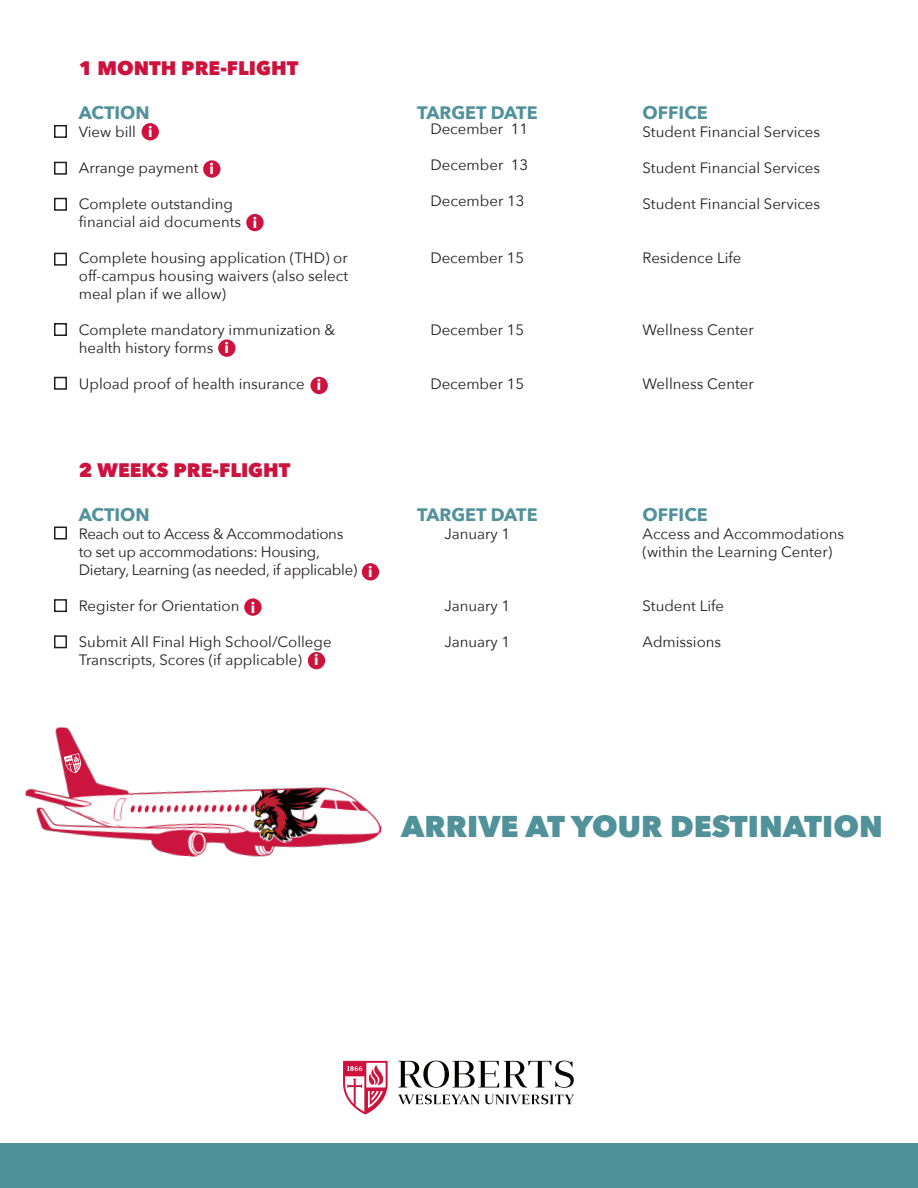
<style>
.page{position:relative;width:918px;height:1188px;background:#fff}
.page>*{position:absolute;margin:0;border:0;box-sizing:border-box;transform-origin:0 0}
.t1{font:800 30px "Avenir Next";color:#50919a}
.t2{font:800 19.5px "Avenir Next";color:#cd123d}
.t3{font:700 18px "Avenir Next";color:#50919a}
.t4{font:15px/18px "Avenir Next";color:#231f20}
.t5{font:15px/18px "Avenir Next";letter-spacing:-.02em;color:#231f20}
.t6{font:700 15px "Avenir Next";color:#fff}
</style>
<div class="page">
<div style="left:54px;top:125px;width:13px;height:13px;border:2px solid #231f20"></div>
<div style="left:54px;top:162px;width:13px;height:13px;border:2px solid #231f20"></div>
<div style="left:54px;top:198px;width:13px;height:13px;border:2px solid #231f20"></div>
<div style="left:54px;top:253px;width:13px;height:13px;border:2px solid #231f20"></div>
<div style="left:54px;top:323px;width:13px;height:13px;border:2px solid #231f20"></div>
<div style="left:54px;top:527px;width:13px;height:12px;border:2px solid #231f20"></div>
<div style="left:54px;top:599px;width:13px;height:13px;border:2px solid #231f20"></div>
<div style="left:54px;top:635px;width:13px;height:13px;border:2px solid #231f20"></div>
<div style="left:0;top:1143px;width:918px;height:45px;background:#50919a"></div>
<img style="left:25px;top:727px;width:357px;height:130px">
<svg style="left:398px;top:1061px;width:176px;height:27px"></svg>
<svg style="left:343px;top:1061px;width:45px;height:53px"></svg>
<svg style="left:398px;top:1095px;width:176px;height:9px"></svg>
<svg style="left:64px;top:753px;width:18px;height:20px"></svg>
<div style="left:203px;top:160px;width:18px;height:18px;background:#cd123d;border-radius:50%"></div>
<div style="left:246px;top:214px;width:18px;height:17px;background:#cd123d;border-radius:50%"></div>
<div style="left:218px;top:339px;width:18px;height:18px;background:#cd123d;border-radius:50%"></div>
<div style="left:310px;top:377px;width:18px;height:17px;background:#cd123d;border-radius:50%"></div>
<div style="left:362px;top:563px;width:17px;height:18px;background:#cd123d;border-radius:50%"></div>
<div style="left:244px;top:598px;width:18px;height:18px;background:#cd123d;border-radius:50%"></div>
<div style="left:308px;top:652px;width:17px;height:17px;background:#cd123d;border-radius:50%"></div>
<div style="left:54px;top:377px;width:13px;height:13px;border:2px solid #231f20"></div>
<div style="left:142px;top:123px;width:17px;height:17px;background:#cd123d;border-radius:50%"></div>
<p class="t2" style="left:79px;top:56px;width:221px">1 MONTH PRE-FLIGHT</p>
<p class="t3" style="left:79px;top:97px;width:72px">ACTION</p>
<p class="t4" style="left:79px;top:122px;width:59px">View bill</p>
<p class="t4" style="left:79px;top:158px;width:121px">Arrange payment</p>
<p class="t4" style="left:79px;top:194px;width:164px">Complete outstanding financial aid documents</p>
<p class="t4" style="left:79px;top:248px;width:271px;text-align:justify">Complete housing application (THD) or off-campus housing waivers (also select meal plan if we allow)</p>
<p class="t4" style="left:79px;top:320px;width:258px">Complete mandatory immunization &amp; health history forms</p>
<p class="t4" style="left:79px;top:374px;width:227px">Upload proof of health insurance</p>
<p class="t6" style="left:148px;top:118px;width:6px">i</p>
<p class="t6" style="left:210px;top:156px;width:6px">i</p>
<p class="t6" style="left:253px;top:209px;width:6px">i</p>
<p class="t6" style="left:225px;top:335px;width:6px">i</p>
<p class="t6" style="left:317px;top:372px;width:6px">i</p>
<p class="t2" style="left:79px;top:458px;width:213px">2 WEEKS PRE-FLIGHT</p>
<p class="t3" style="left:79px;top:499px;width:72px">ACTION</p>
<p class="t5" style="left:79px;top:524px;width:280px">Reach out to Access &amp; Accommodations to set up accommodations: Housing,<br>Dietary, Learning (as needed, if applicable)</p>
<p class="t4" style="left:79px;top:596px;width:162px">Register for Orientation</p>
<p class="t4" style="left:79px;top:632px;width:254px">Submit All Final High School/College<br>Transcripts, Scores (if applicable)</p>
<p class="t6" style="left:251px;top:594px;width:6px">i</p>
<p class="t6" style="left:314px;top:647px;width:6px">i</p>
<p class="t6" style="left:368px;top:558px;width:6px">i</p>
<p class="t3" style="left:417px;top:97px;width:122px">TARGET DATE</p>
<p class="t4" style="left:430px;top:119px;width:99px">December 11</p>
<p class="t4" style="left:431px;top:155px;width:99px">December 13</p>
<p class="t4" style="left:431px;top:191px;width:95px">December 13</p>
<p class="t4" style="left:430px;top:248px;width:95px">December 15</p>
<p class="t4" style="left:430px;top:320px;width:95px">December 15</p>
<p class="t4" style="left:430px;top:374px;width:95px">December 15</p>
<p class="t3" style="left:417px;top:499px;width:122px">TARGET DATE</p>
<p class="t4" style="left:444px;top:524px;width:67px">January 1</p>
<p class="t4" style="left:444px;top:596px;width:67px">January 1</p>
<p class="t4" style="left:444px;top:632px;width:67px">January 1</p>
<p class="t3" style="left:643px;top:97px;width:67px">OFFICE</p>
<p class="t4" style="left:643px;top:122px;width:179px">Student Financial Services</p>
<p class="t4" style="left:643px;top:158px;width:179px">Student Financial Services</p>
<p class="t4" style="left:643px;top:194px;width:179px">Student Financial Services</p>
<p class="t4" style="left:643px;top:248px;width:100px">Residence Life</p>
<p class="t4" style="left:643px;top:320px;width:113px">Wellness Center</p>
<p class="t4" style="left:643px;top:374px;width:113px">Wellness Center</p>
<p class="t3" style="left:643px;top:499px;width:67px">OFFICE</p>
<p class="t4" style="left:643px;top:524px;width:203px">Access and Accommodations (within the Learning Center)</p>
<p class="t4" style="left:643px;top:596px;width:83px">Student Life</p>
<p class="t4" style="left:643px;top:632px;width:80px">Admissions</p>
<p class="t1" style="left:401px;top:808px;width:483px">ARRIVE AT YOUR DESTINATION</p>
</div>
